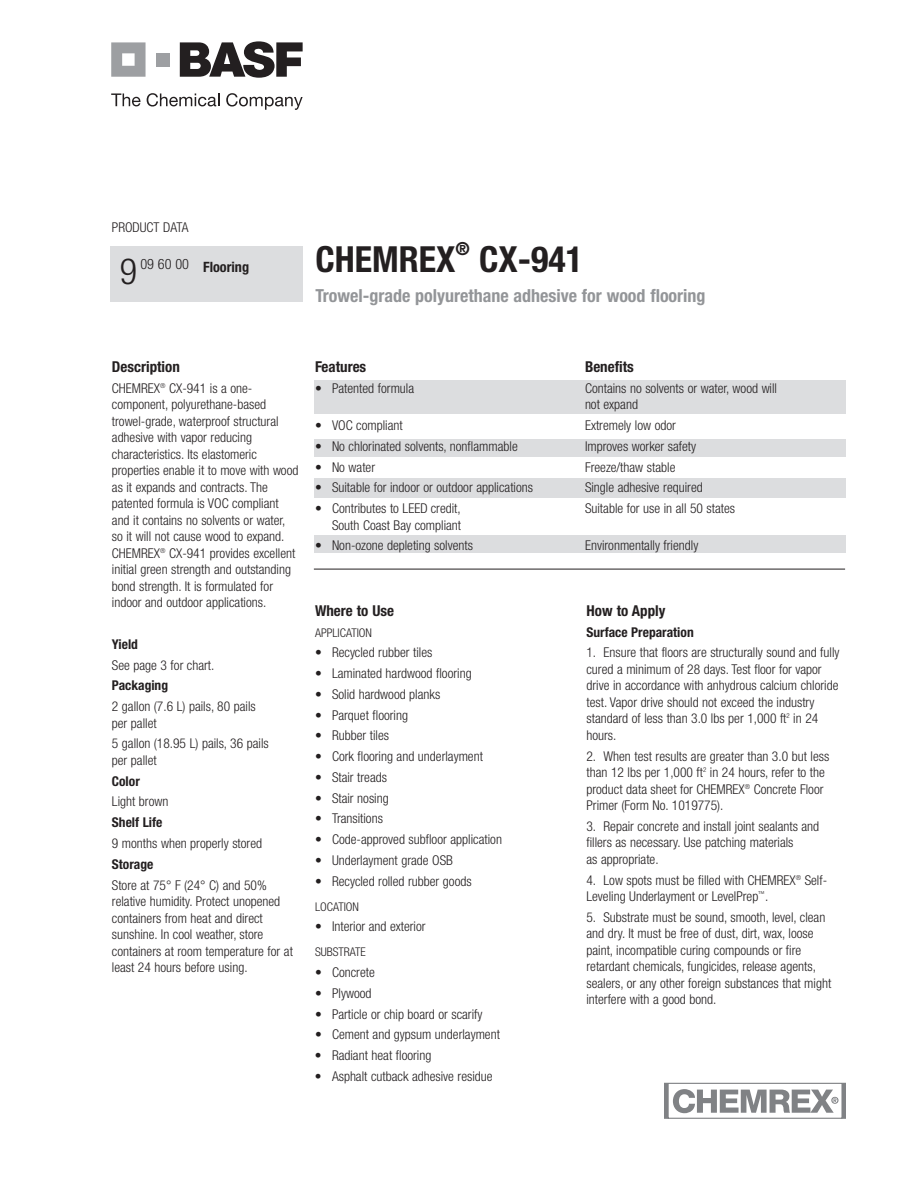
<style>
.page{position:relative;width:918px;height:1188px;background:#fff}
.page>*{position:absolute;margin:0;border:0;box-sizing:border-box;transform-origin:0 0}
.t1{font:700 condensed 36px "Helvetica Neue";color:#231f20}
.t2{font:300 condensed 36px "Helvetica Neue";color:#231f20}
.t3{font:700 condensed 18px "Helvetica Neue";color:#939598}
.t4{font:700 condensed 18px "Helvetica Neue";color:#231f20}
.t5{font:700 condensed 15px "Helvetica Neue";color:#231f20}
.t6{font:700 condensed 14.25px "Helvetica Neue";color:#231f20}
.t7{font:300 condensed 13.5px/16.5px "Helvetica Neue";color:#231f20}
.t8{font:700 condensed 13.5px "Helvetica Neue";color:#231f20}
.t9{font:300 condensed 12px "Helvetica Neue";color:#231f20}
</style>
<div class="page">
<div style="left:314px;top:535px;width:531px;height:18px;background:#dcdddf"></div>
<div style="left:314px;top:478px;width:531px;height:20px;background:#dcdddf"></div>
<div style="left:314px;top:439px;width:531px;height:18px;background:#dcdddf"></div>
<div style="left:314px;top:380px;width:531px;height:34px;background:#dcdddf"></div>
<hr style="left:314px;top:569px;width:531px;height:1px;background:#231f20">
<svg style="left:111px;top:93px;width:30px;height:13px"></svg>
<svg style="left:147px;top:93px;width:72px;height:14px"></svg>
<svg style="left:226px;top:93px;width:77px;height:17px"></svg>
<svg style="left:180px;top:41px;width:123px;height:37px"></svg>
<svg style="left:111px;top:42px;width:35px;height:35px"></svg>
<div style="left:156px;top:53px;width:13px;height:13px;background:#9d9fa2"></div>
<div style="left:110px;top:246px;width:193px;height:55px;background:#dcdddf"></div>
<svg style="left:673px;top:1089px;width:166px;height:24px"></svg>
<div style="left:665px;top:1082px;width:180px;height:38px;border:3px solid #808285"></div>
<p class="t7" style="left:112px;top:220px;width:78px">PRODUCT DATA</p>
<p class="t6" style="left:140px;top:259px;width:110px"><sup>09</sup> <sup>60</sup> <sup>00</sup> Flooring</p>
<h1 class="t2" style="left:120px;top:258px;width:19px">9</h1>
<h1 class="t1" style="left:315px;top:238px;width:141px">CHEMREX</h1>
<h2 class="t4" style="left:455px;top:238px;width:16px">®</h2>
<h1 class="t1" style="left:479px;top:238px;width:105px">CX-941</h1>
<h2 class="t3" style="left:315px;top:285px;width:392px">Trowel-grade polyurethane adhesive for wood flooring</h2>
<p class="t5" style="left:112px;top:358px;width:69px">Description</p>
<p class="t7" style="left:112px;top:381px;width:188px">CHEMREX<sup>®</sup> CX-941 is a one&shy;component, polyurethane-based trowel-grade, waterproof structural adhesive with vapor reducing characteristics. Its elastomeric properties enable it to move with wood as it expands and contracts. The patented formula is VOC compliant and it contains no solvents or water, so it will not cause wood to expand.<br>CHEMREX<sup>®</sup> CX-941 provides excellent initial green strength and outstanding bond strength. It is formulated for indoor and outdoor applications.</p>
<p class="t8" style="left:112px;top:636px;width:28px">Yield</p>
<p class="t7" style="left:112px;top:658px;width:104px">See page 3 for chart.</p>
<p class="t8" style="left:112px;top:678px;width:58px">Packaging</p>
<p class="t7" style="left:112px;top:699px;width:145px">2 gallon (7.6 L) pails, 80 pails per pallet</p>
<p class="t7" style="left:112px;top:737px;width:158px">5 gallon (18.95 L) pails, 36 pails per pallet</p>
<p class="t8" style="left:112px;top:773px;width:29px">Color</p>
<p class="t7" style="left:112px;top:795px;width:58px">Light brown</p>
<p class="t8" style="left:112px;top:814px;width:52px">Shelf Life</p>
<p class="t7" style="left:112px;top:836px;width:152px">9 months when properly stored</p>
<p class="t8" style="left:112px;top:856px;width:43px">Storage</p>
<p class="t7" style="left:112px;top:878px;width:183px">Store at 75° F (24° C) and 50% relative humidity. Protect unopened containers from heat and direct sunshine. In cool weather, store containers at room temperature for at least 24 hours before using.</p>
<p class="t5" style="left:315px;top:358px;width:53px">Features</p>
<p class="t5" style="left:585px;top:358px;width:50px">Benefits</p>
<p class="t7" style="left:315px;top:381px;width:101px">• Patented formula</p>
<p class="t7" style="left:585px;top:381px;width:194px">Contains no solvents or water, wood will not expand</p>
<p class="t7" style="left:315px;top:418px;width:89px">• VOC compliant</p>
<p class="t7" style="left:585px;top:418px;width:92px">Extremely low odor</p>
<p class="t7" style="left:315px;top:439px;width:204px">• No chlorinated solvents, nonflammable</p>
<p class="t7" style="left:585px;top:439px;width:113px">Improves worker safety</p>
<p class="t7" style="left:315px;top:460px;width:62px">• No water</p>
<p class="t7" style="left:585px;top:460px;width:92px">Freeze/thaw stable</p>
<p class="t7" style="left:315px;top:481px;width:220px">• Suitable for indoor or outdoor applications</p>
<p class="t7" style="left:585px;top:481px;width:119px">Single adhesive required</p>
<p class="t7" style="left:315px;top:501px;width:147px">• Contributes to LEED credit,</p>
<p class="t7" style="left:585px;top:501px;width:152px">Suitable for use in all 50 states</p>
<p class="t7" style="left:332px;top:518px;width:131px">South Coast Bay compliant</p>
<p class="t7" style="left:315px;top:539px;width:160px">• Non-ozone depleting solvents</p>
<p class="t7" style="left:585px;top:539px;width:115px">Environmentally friendly</p>
<p class="t5" style="left:315px;top:601px;width:81px">Where to Use</p>
<p class="t9" style="left:315px;top:628px;width:59px">APPLICATION</p>
<p class="t7" style="left:315px;top:645px;width:119px">• Recycled rubber tiles</p>
<p class="t7" style="left:315px;top:666px;width:158px">• Laminated hardwood flooring</p>
<p class="t7" style="left:315px;top:687px;width:127px">• Solid hardwood planks</p>
<p class="t7" style="left:315px;top:708px;width:95px">• Parquet flooring</p>
<p class="t7" style="left:315px;top:728px;width:76px">• Rubber tiles</p>
<p class="t7" style="left:315px;top:749px;width:169px">• Cork flooring and underlayment</p>
<p class="t7" style="left:315px;top:770px;width:74px">• Stair treads</p>
<p class="t7" style="left:315px;top:791px;width:75px">• Stair nosing</p>
<p class="t7" style="left:315px;top:811px;width:69px">• Transitions</p>
<p class="t7" style="left:315px;top:832px;width:189px">• Code-approved subfloor application</p>
<p class="t7" style="left:315px;top:853px;width:139px">• Underlayment grade OSB</p>
<p class="t7" style="left:315px;top:874px;width:158px">• Recycled rolled rubber goods</p>
<p class="t9" style="left:315px;top:902px;width:46px">LOCATION</p>
<p class="t7" style="left:315px;top:919px;width:112px">• Interior and exterior</p>
<p class="t9" style="left:315px;top:948px;width:52px">SUBSTRATE</p>
<p class="t7" style="left:315px;top:965px;width:61px">• Concrete</p>
<p class="t7" style="left:315px;top:986px;width:58px">• Plywood</p>
<p class="t7" style="left:315px;top:1007px;width:169px">• Particle or chip board or scarify</p>
<p class="t7" style="left:315px;top:1027px;width:186px">• Cement and gypsum underlayment</p>
<p class="t7" style="left:315px;top:1048px;width:118px">• Radiant heat flooring</p>
<p class="t7" style="left:315px;top:1069px;width:179px">• Asphalt cutback adhesive residue</p>
<p class="t5" style="left:586px;top:601px;width:81px">How to Apply</p>
<p class="t8" style="left:586px;top:624px;width:109px">Surface Preparation</p>
<p class="t7" style="left:586px;top:645px;width:255px">1. Ensure that floors are structurally sound and fully cured a minimum of 28 days. Test floor for vapor drive in accordance with anhydrous calcium chloride test. Vapor drive should not exceed the industry standard of less than 3.0 lbs per 1,000 ft<sup>2</sup> in 24 hours.</p>
<p class="t7" style="left:586px;top:749px;width:244px">2. When test results are greater than 3.0 but less than 12 lbs per 1,000 ft<sup>2</sup> in 24 hours, refer to the product data sheet for CHEMREX<sup>®</sup> Concrete Floor Primer (Form No. 1019775).</p>
<p class="t7" style="left:586px;top:819px;width:234px">3. Repair concrete and install joint sealants and fillers as necessary. Use patching materials<br>as appropriate.</p>
<p class="t7" style="left:586px;top:873px;width:242px">4. Low spots must be filled with CHEMREX<sup>®</sup> Self-<br>Leveling Underlayment or LevelPrep<sup>™</sup>.</p>
<p class="t7" style="left:586px;top:910px;width:246px">5. Substrate must be sound, smooth, level, clean and dry. It must be free of dust, dirt, wax, loose paint, incompatible curing compounds or fire retardant chemicals, fungicides, release agents, sealers, or any other foreign substances that might interfere with a good bond.</p>
</div>
